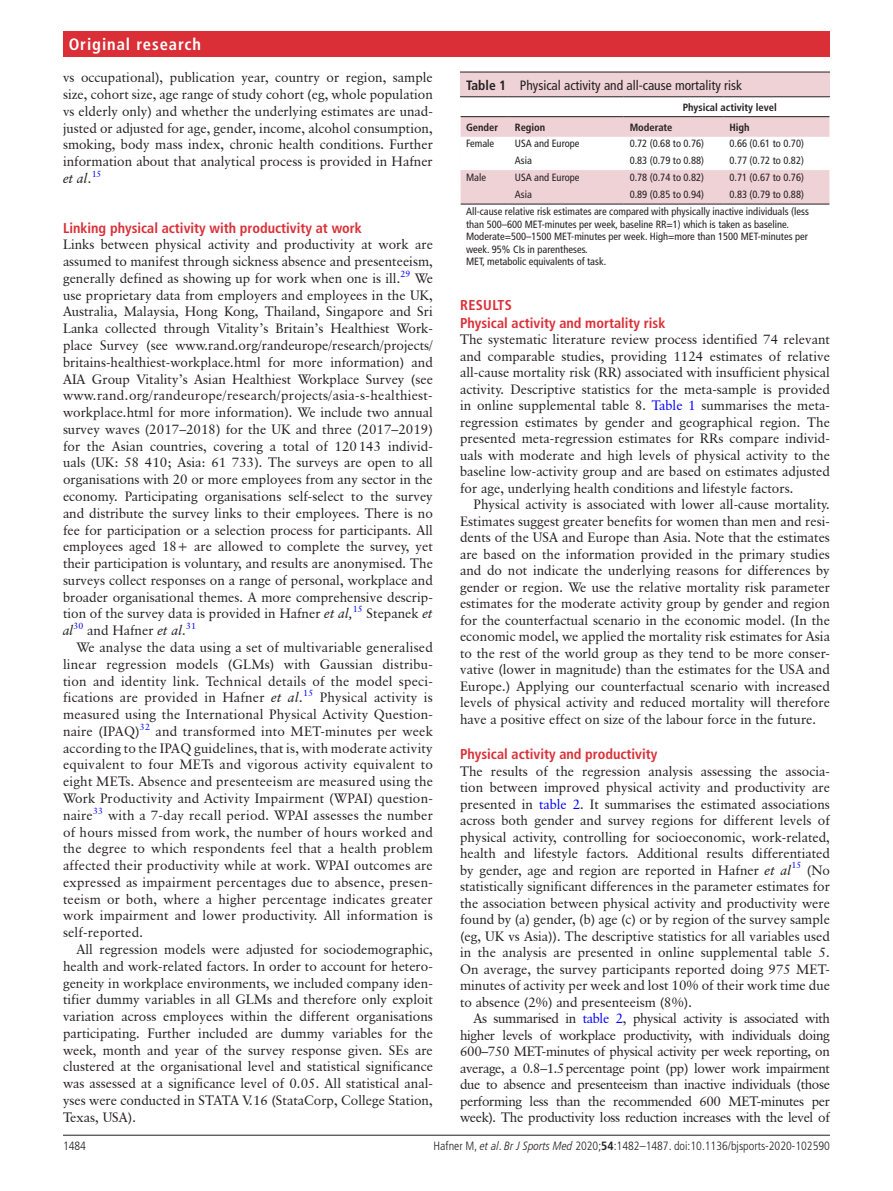
<style>
.page{position:relative;width:893px;height:1191px;background:#fff}
.page>*{position:absolute;margin:0;border:0;box-sizing:border-box;transform-origin:0 0}
.t1{font:700 condensed 16.5px "Frutiger LT Pro";letter-spacing:.055em;color:#fff}
.t2{font:700 condensed 14.25px/17.2px "Frutiger LT Pro";color:#da2f37}
.t3{font:13.5px/16.8px "Classical Garamond BT";color:#231f20;text-align:justify}
.t4{font:condensed 13.5px "Frutiger LT Pro";color:#231f20}
.t5{font:300 condensed 12px "Frutiger LT Pro";color:#231f20}
.t6{font:condensed 10.5px/12.6px "Frutiger LT Pro";color:#231f20}
.t7{font:700 condensed 10.5px "Frutiger LT Pro";color:#231f20}
.t8{font:9px "Classical Garamond BT";color:#00f}
.s1{font-style:italic}
.s2{font-weight:700}
.s3{color:#00f}
</style>
<div class="page">
<hr style="left:63px;top:1134px;width:767px;height:1px;background:#231f20">
<div style="left:63px;top:31px;width:767px;height:25px;background:#da2f37"></div>
<div style="left:460px;top:72px;width:370px;height:193px;background:#efd2d6"></div>
<hr style="left:460px;top:72px;width:370px;height:1px;background:#231f20">
<div style="left:460px;top:204px;width:370px;height:61px;background:#fff"></div>
<hr style="left:460px;top:204px;width:49px;height:1px;background:#231f20">
<hr style="left:460px;top:96px;width:49px;height:1px;background:#231f20">
<hr style="left:509px;top:96px;width:115px;height:1px;background:#231f20">
<hr style="left:624px;top:96px;width:99px;height:1px;background:#231f20">
<hr style="left:723px;top:96px;width:107px;height:1px;background:#231f20">
<hr style="left:509px;top:204px;width:115px;height:1px;background:#231f20">
<hr style="left:624px;top:204px;width:99px;height:1px;background:#231f20">
<hr style="left:723px;top:204px;width:107px;height:1px;background:#231f20">
<hr style="left:460px;top:204px;width:1px;height:61px;background:#fff">
<svg style="left:460px;top:97px;width:370px;height:107px"></svg>
<p class="t1" style="left:69px;top:34px;width:134px">Original research</p>
<p class="t3" style="left:63px;top:69px;width:371px">vs occupational), publication year, country or region, sample size, cohort size, age range of study cohort (eg, whole population vs elderly only) and whether the underlying estimates are unad&shy;justed or adjusted for age, gender, income, alcohol consumption, smoking, body mass index, chronic health conditions. Further information about that analytical process is provided in Hafner <span class="s1">et al</span>.<sup>15</sup></p>
<p class="t2" style="left:63px;top:219px;width:301px">Linking physical activity with productivity at work</p>
<p class="t3" style="left:63px;top:236px;width:371px">Links between physical activity and productivity at work are assumed to manifest through sickness absence and presenteeism, generally defined as showing up for work when one is ill.<sup>29</sup> We use proprietary data from employers and employees in the UK, Australia, Malaysia, Hong Kong, Thailand, Singapore and Sri Lanka collected through Vitality’s Britain’s Healthiest Work&shy;place Survey (see www.rand.org/randeurope/research/projects/ britains-healthiest-workplace.html for more information) and AIA Group Vitality’s Asian Healthiest Workplace Survey (see www.rand.org/randeurope/research/projects/asia-s-healthiest&shy;workplace.html for more information). We include two annual survey waves (2017–2018) for the UK and three (2017–2019) for the Asian countries, covering a total of 120143 individ&shy;uals (UK: 58 410; Asia: 61 733). The surveys are open to all organisations with 20 or more employees from any sector in the economy. Participating organisations self-select to the survey and distribute the survey links to their employees. There is no fee for participation or a selection process for participants. All employees aged 18+ are allowed to complete the survey, yet their participation is voluntary, and results are anonymised. The surveys collect responses on a range of personal, workplace and broader organisational themes. A more comprehensive descrip&shy;tion of the survey data is provided in Hafner <span class="s1">et al,</span><sup>15</sup> Stepanek <span class="s1">et al</span><sup>30</sup> and Hafner <span class="s1">et al</span>.</p>
<p class="t8" style="left:186px;top:620px;width:11px">31</p>
<p class="t3" style="left:63px;top:638px;width:371px;text-indent:14px">We analyse the data using a set of multivariable generalised linear regression models (GLMs) with Gaussian distribu&shy;tion and identity link. Technical details of the model speci&shy;fications are provided in Hafner <span class="s1">et al</span>.<sup>15</sup></p>
<p class="t3" style="left:63px;top:689px;width:371px;text-indent:257px">Physical activity is measured using the International Physical Activity Question&shy;naire (IPAQ)<sup>32</sup> and transformed into MET-minutes per week according to the IPAQ guidelines, that is, with moderate activity equivalent to four METs and vigorous activity equivalent to eight METs. Absence and presenteeism are measured using the Work Productivity and Activity Impairment (WPAI) question&shy;naire<sup>33</sup> with a 7-day recall period. WPAI assesses the number of hours missed from work, the number of hours worked and the degree to which respondents feel that a health problem affected their productivity while at work. WPAI outcomes are expressed as impairment percentages due to absence, presen&shy;teeism or both, where a higher percentage indicates greater work impairment and lower productivity. All information is self-reported.</p>
<p class="t3" style="left:63px;top:940px;width:371px;text-indent:14px">All regression models were adjusted for sociodemographic, health and work-related factors. In order to account for hetero&shy;geneity in workplace environments, we included company iden&shy;tifier dummy variables in all GLMs and therefore only exploit variation across employees within the different organisations participating. Further included are dummy variables for the week, month and year of the survey response given. SEs are clustered at the organisational level and statistical significance was assessed at a significance level of 0.05. All statistical anal&shy;yses were conducted in STATA V.16 (StataCorp, College Station, Texas, USA).</p>
<p class="t4" style="left:466px;top:78px;width:278px"><span class="s2">Table 1</span> Physical activity and all-cause mortality risk</p>
<p class="t7" style="left:683px;top:101px;width:96px">Physical activity level</p>
<p class="t7" style="left:466px;top:121px;width:34px">Gender</p>
<p class="t7" style="left:515px;top:121px;width:32px">Region</p>
<p class="t7" style="left:630px;top:121px;width:44px">Moderate</p>
<p class="t7" style="left:729px;top:121px;width:22px">High</p>
<p class="t6" style="left:466px;top:138px;width:30px">Female</p>
<p class="t6" style="left:515px;top:138px;width:66px">USA and Europe</p>
<p class="t6" style="left:630px;top:138px;width:76px">0.72 (0.68 to 0.76)</p>
<p class="t6" style="left:729px;top:138px;width:76px">0.66 (0.61 to 0.70)</p>
<p class="t6" style="left:515px;top:154px;width:19px">Asia</p>
<p class="t6" style="left:630px;top:154px;width:76px">0.83 (0.79 to 0.88)</p>
<p class="t6" style="left:729px;top:154px;width:76px">0.77 (0.72 to 0.82)</p>
<p class="t6" style="left:466px;top:171px;width:22px">Male</p>
<p class="t6" style="left:515px;top:171px;width:66px">USA and Europe</p>
<p class="t6" style="left:630px;top:171px;width:76px">0.78 (0.74 to 0.82)</p>
<p class="t6" style="left:729px;top:171px;width:76px">0.71 (0.67 to 0.76)</p>
<p class="t6" style="left:515px;top:188px;width:19px">Asia</p>
<p class="t6" style="left:630px;top:188px;width:76px">0.89 (0.85 to 0.94)</p>
<p class="t6" style="left:466px;top:186px;width:344px;line-height:17px;text-indent:263px">0.83 (0.79 to 0.88)<br>All-cause relative risk estimates are compared with physically inactive individuals (less</p>
<p class="t6" style="left:466px;top:218px;width:343px">than 500–600 MET-minutes per week, baseline RR=1) which is taken as baseline.<br>Moderate=500–1500 MET-minutes per week. High=more than 1500 MET-minutes per week. 95% CIs in parentheses.<br>MET, metabolic equivalents of task.</p>
<p class="t2" style="left:460px;top:297px;width:207px">RESULTS<br>Physical activity and mortality risk</p>
<p class="t3" style="left:460px;top:331px;width:371px">The systematic literature review process identified 74 relevant and comparable studies, providing 1124 estimates of relative all-cause mortality risk (RR) associated with insufficient physical activity. Descriptive statistics for the meta-sample is provided in online supplemental table 8. <span class="s3">Table 1</span> summarises the meta&shy;regression estimates by gender and geographical region. The presented meta-regression estimates for RRs compare individ&shy;uals with moderate and high levels of physical activity to the baseline low-activity group and are based on estimates adjusted for age, underlying health conditions and lifestyle factors.</p>
<p class="t3" style="left:460px;top:496px;width:371px;text-indent:14px">Physical activity is associated with lower all-cause mortality.<br>Estimates suggest greater benefits for women than men and resi&shy;dents of the USA and Europe than Asia. Note that the estimates are based on the information provided in the primary studies and do not indicate the underlying reasons for differences by gender or region. We use the relative mortality risk parameter estimates for the moderate activity group by gender and region for the counterfactual scenario in the economic model. (In the economic model, we applied the mortality risk estimates for Asia to the rest of the world group as they tend to be more conser&shy;vative (lower in magnitude) than the estimates for the USA and Europe.) Applying our counterfactual scenario with increased levels of physical activity and reduced mortality will therefore have a positive effect on size of the labour force in the future.</p>
<p class="t2" style="left:460px;top:745px;width:199px">Physical activity and productivity</p>
<p class="t3" style="left:460px;top:762px;width:371px">The results of the regression analysis assessing the associa&shy;tion between improved physical activity and productivity are presented in <span class="s3">table 2</span>. It summarises the estimated associations across both gender and survey regions for different levels of physical activity, controlling for socioeconomic, work-related, health and lifestyle factors. Additional results differentiated by gender, age and region are reported in Hafner <span class="s1">et al</span><sup>15</sup> (No statistically significant differences in the parameter estimates for the association between physical activity and productivity were found by (a) gender, (b) age (c) or by region of the survey sample (eg, UK vs Asia)). The descriptive statistics for all variables used in the analysis are presented in online supplemental table 5.<br>On average, the survey participants reported doing 975 MET&shy;minutes of activity per week and lost 10% of their work time due to absence (2%) and presenteeism (8%).</p>
<p class="t3" style="left:460px;top:1010px;width:371px;text-indent:14px">As summarised in <span class="s3">table 2</span>, physical activity is associated with higher levels of workplace productivity, with individuals doing 600–750 MET-minutes of physical activity per week reporting, on average, a 0.8–1.5percentage point (pp) lower work impairment due to absence and presenteeism than inactive individuals (those performing less than the recommended 600 MET-minutes per week). The productivity loss reduction increases with the level of</p>
<p class="t5" style="left:63px;top:1138px;width:25px">1484</p>
<p class="t5" style="left:434px;top:1138px;width:398px">Hafner M, <span class="s1">et al</span>. <span class="s1">Br J Sports Med</span> 2020;<span class="s2">54</span>:1482–1487. doi:10.1136/bjsports-2020-102590</p>
</div>
